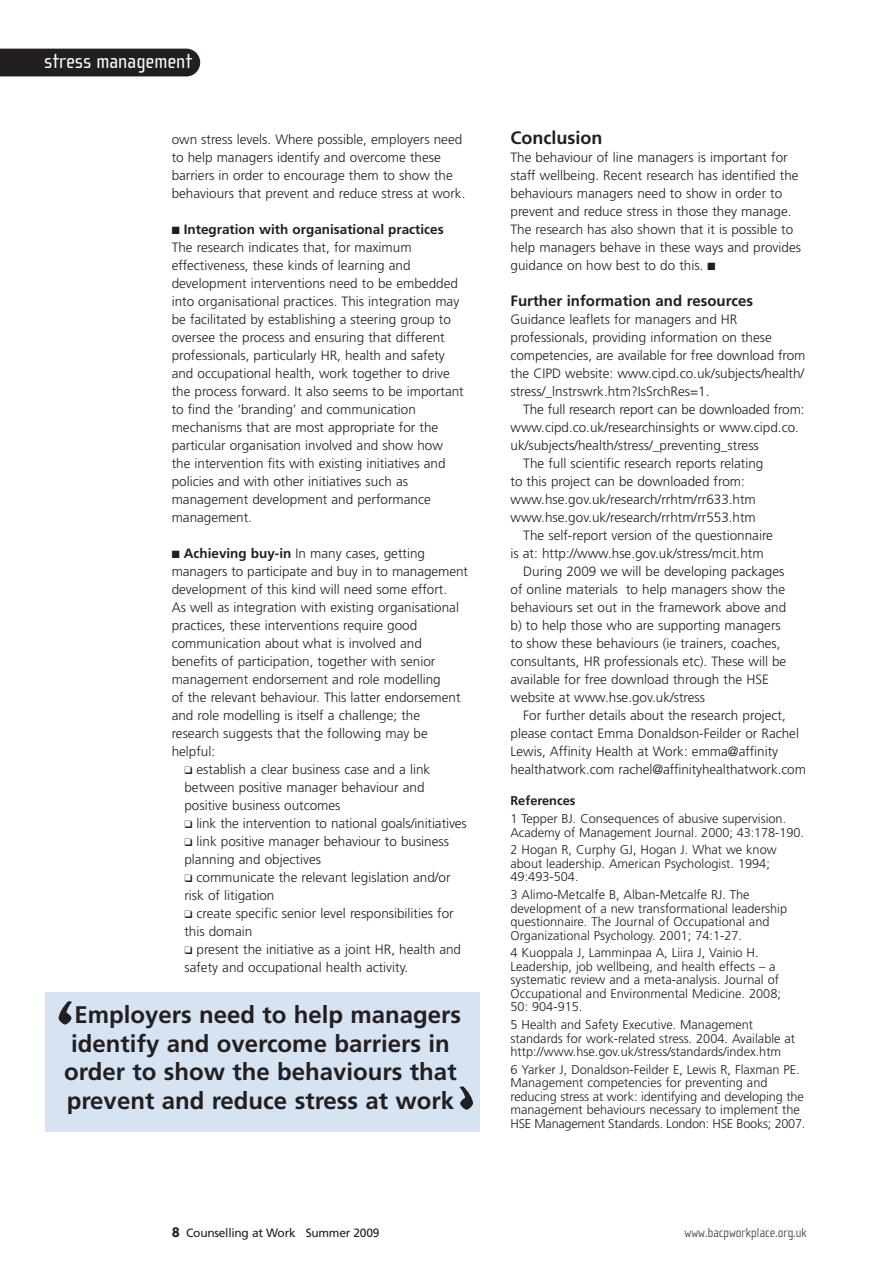
<style>
.page{position:relative;width:893px;height:1263px;background:#fff}
.page>*{position:absolute;margin:0;border:0;box-sizing:border-box;transform-origin:0 0}
.t1{font:700 78px "Agenda";color:#231f20}
.t2{font:700 24px/28.8px "Frutiger";color:#231f20;text-align:center}
.t3{font:21px "Cholla Sans";color:#fff}
.t4{font:700 18px "Frutiger";color:#231f20}
.t5{font:700 15px "Frutiger";color:#231f20}
.t6{font:300 13.5px/18px "Frutiger";color:#231f20}
.t7{font:100 13.5px "Cholla Sans";color:#231f20}
.t8{font:300 12.75px/13.5px "Frutiger";color:#231f20}
.t9{font:700 12.75px "Frutiger";color:#231f20}
.t10{font:12px "Frutiger";letter-spacing:-.02em;color:#231f20}
.s1{font-weight:700}
.s2{font-family:"Agenda";font-weight:700;font-size:15px}
</style>
<div class="page">
<div style="left:45px;top:992px;width:435px;height:140px;background:#d5e3f3"></div>
<div style="left:0;top:49px;width:200px;height:27px;background:#231f20"></div>
<h3 class="t3" style="left:44px;top:54px;width:150px">stress management</h3>
<p class="t6" style="left:172px;top:131px;width:295px">own stress levels. Where possible, employers need to help managers identify and overcome these barriers in order to encourage them to show the behaviours that prevent and reduce stress at work.</p>
<p class="t6" style="left:172px;top:221px;width:293px">■ <span class="s1">Integration with organisational practices </span>The research indicates that, for maximum effectiveness, these kinds of learning and development interventions need to be embedded into organisational practices. This integration may be facilitated by establishing a steering group to oversee the process and ensuring that different professionals, particularly HR, health and safety and occupational health, work together to drive the process forward. It also seems to be important to find the ‘branding’ and communication mechanisms that are most appropriate for the particular organisation involved and show how the intervention fits with existing initiatives and policies and with other initiatives such as management development and performance management.</p>
<p class="t6" style="left:172px;top:545px;width:298px">■ <span class="s1">Achieving buy-in</span> In many cases, getting managers to participate and buy in to management development of this kind will need some effort.<br>As well as integration with existing organisational practices, these interventions require good communication about what is involved and benefits of participation, together with senior management endorsement and role modelling<br>of the relevant behaviour. This latter endorsement and role modelling is itself a challenge; the research suggests that the following may be helpful:</p>
<p class="t6" style="left:184px;top:761px;width:247px">❑ establish a clear business case and a link between positive manager behaviour and positive business outcomes</p>
<p class="t6" style="left:184px;top:815px;width:284px">❑ link the intervention to national goals/initiatives</p>
<p class="t6" style="left:184px;top:833px;width:266px">❑ link positive manager behaviour to business planning and objectives</p>
<p class="t6" style="left:184px;top:869px;width:268px">❑ communicate the relevant legislation and/or risk of litigation</p>
<p class="t6" style="left:184px;top:905px;width:271px">❑ create specific senior level responsibilities for this domain</p>
<p class="t6" style="left:184px;top:941px;width:278px">❑ present the initiative as a joint HR, health and safety and occupational health activity.</p>
<h1 class="t1" style="left:56px;top:1001px;width:19px">‘</h1>
<h2 class="t2" style="left:64px;top:1002px;width:398px">Employers need to help managers identify and overcome barriers in order to show the behaviours that prevent and reduce stress at work</h2>
<p class="t10" style="left:172px;top:1228px;width:209px"><span class="s2">8</span> Counselling at Work Summer 2009</p>
<h3 class="t4" style="left:510px;top:131px;width:93px">Conclusion</h3>
<p class="t6" style="left:510px;top:149px;width:292px">The behaviour of line managers is important for staff wellbeing. Recent research has identified the behaviours managers need to show in order to prevent and reduce stress in those they manage.<br>The research has also shown that it is possible to help managers behave in these ways and provides guidance on how best to do this. ■</p>
<p class="t5" style="left:510px;top:295px;width:244px">Further information and resources</p>
<p class="t6" style="left:510px;top:311px;width:296px">Guidance leaflets for managers and HR professionals, providing information on these competencies, are available for free download from the CIPD website: www.cipd.co.uk/subjects/health/ stress/_lnstrswrk.htm?IsSrchRes=1.</p>
<p class="t6" style="left:523px;top:401px;width:283px">The full research report can be downloaded from:</p>
<p class="t6" style="left:510px;top:419px;width:290px">www.cipd.co.uk/researchinsights or www.cipd.co.</p>
<p class="t6" style="left:510px;top:437px;width:250px">uk/subjects/health/stress/_preventing_stress</p>
<p class="t6" style="left:523px;top:455px;width:242px">The full scientific research reports relating</p>
<p class="t6" style="left:510px;top:473px;width:236px">to this project can be downloaded from:</p>
<p class="t6" style="left:510px;top:491px;width:247px">www.hse.gov.uk/research/rrhtm/rr633.htm</p>
<p class="t6" style="left:510px;top:509px;width:247px">www.hse.gov.uk/research/rrhtm/rr553.htm</p>
<p class="t6" style="left:523px;top:527px;width:251px">The self-report version of the questionnaire</p>
<p class="t6" style="left:510px;top:545px;width:254px">is at: http://www.hse.gov.uk/stress/mcit.htm</p>
<p class="t6" style="left:523px;top:563px;width:263px">During 2009 we will be developing packages</p>
<p class="t6" style="left:510px;top:581px;width:276px">of online materials to help managers show the</p>
<p class="t6" style="left:510px;top:599px;width:277px">behaviours set out in the framework above and</p>
<p class="t6" style="left:510px;top:617px;width:272px">b) to help those who are supporting managers</p>
<p class="t6" style="left:510px;top:635px;width:271px">to show these behaviours (ie trainers, coaches,</p>
<p class="t6" style="left:510px;top:653px;width:277px">consultants, HR professionals etc). These will be</p>
<p class="t6" style="left:510px;top:671px;width:260px">available for free download through the HSE</p>
<p class="t6" style="left:510px;top:689px;width:196px">website at www.hse.gov.uk/stress</p>
<p class="t6" style="left:523px;top:707px;width:264px">For further details about the research project,</p>
<p class="t6" style="left:510px;top:725px;width:290px">please contact Emma Donaldson-Feilder or Rachel</p>
<p class="t6" style="left:510px;top:743px;width:269px">Lewis, Affinity Health at Work: emma@affinity</p>
<p class="t6" style="left:510px;top:761px;width:297px">healthatwork.com rachel@affinityhealthatwork.com</p>
<p class="t9" style="left:510px;top:796px;width:66px">References</p>
<p class="t8" style="left:510px;top:813px;width:295px">1 Tepper BJ. Consequences of abusive supervision.<br>Academy of Management Journal. 2000; 43:178-190.</p>
<p class="t8" style="left:510px;top:844px;width:268px">2 Hogan R, Curphy GJ, Hogan J. What we know about leadership. American Psychologist. 1994;<br>49:493-504.</p>
<p class="t8" style="left:510px;top:889px;width:278px">3 Alimo-Metcalfe B, Alban-Metcalfe RJ. The development of a new transformational leadership questionnaire. The Journal of Occupational and Organizational Psychology. 2001; 74:1-27.</p>
<p class="t8" style="left:510px;top:947px;width:272px">4 Kuoppala J, Lamminpaa A, Liira J, Vainio H.<br>Leadership, job wellbeing, and health effects – a systematic review and a meta-analysis. Journal of Occupational and Environmental Medicine. 2008; 50: 904-915.</p>
<p class="t8" style="left:510px;top:1019px;width:286px">5 Health and Safety Executive. Management standards for work-related stress. 2004. Available at http://www.hse.gov.uk/stress/standards/index.htm</p>
<p class="t8" style="left:510px;top:1064px;width:296px">6 Yarker J, Donaldson-Feilder E, Lewis R, Flaxman PE.<br>Management competencies for preventing and reducing stress at work: identifying and developing the management behaviours necessary to implement the HSE Management Standards. London: HSE Books; 2007.</p>
<p class="t7" style="left:684px;top:1228px;width:124px">www.bacpworkplace.org.uk</p>
</div>
